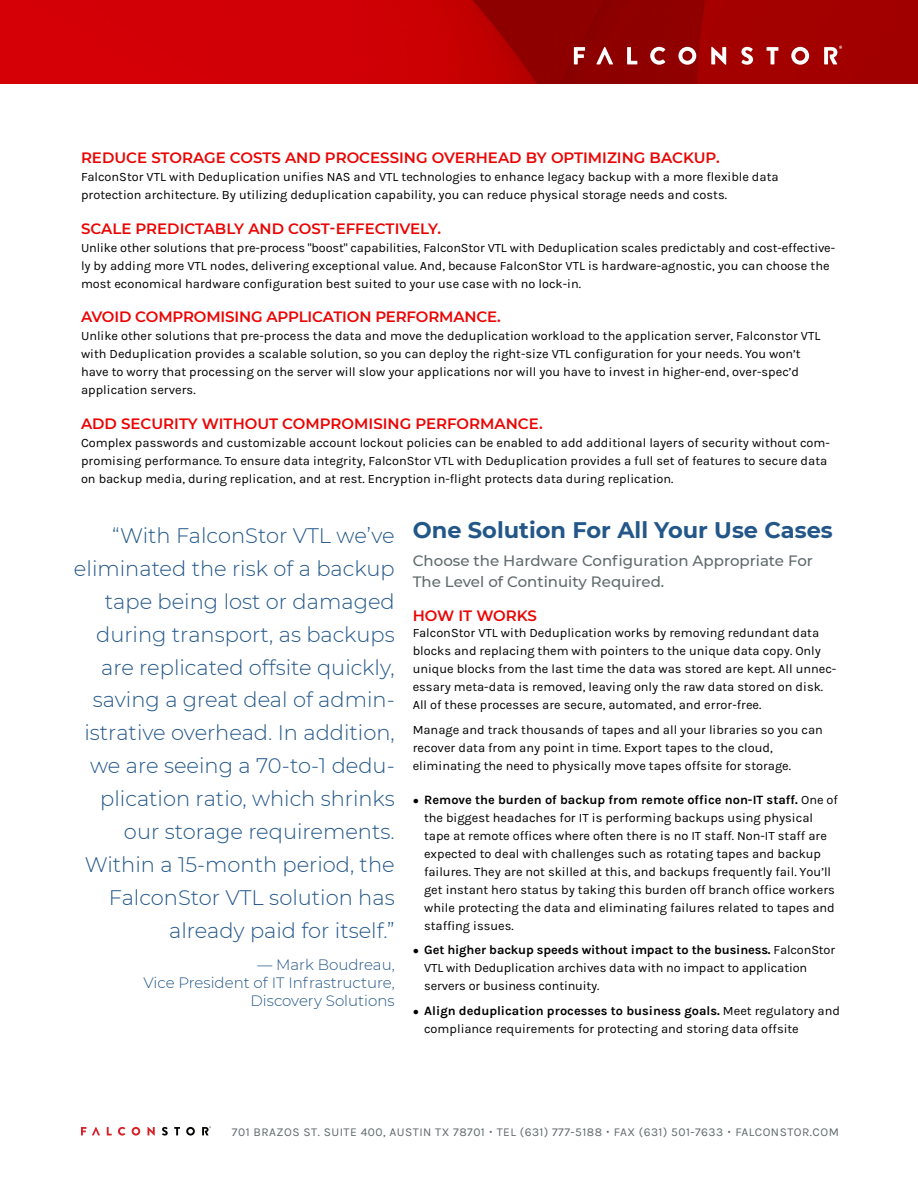
<style>
.page{position:relative;width:918px;height:1188px;background:#fff}
.page>*{position:absolute;margin:0;border:0;box-sizing:border-box;transform-origin:0 0}
.Body_copy{font:700 22.5px "Montserrat";color:#235789}
.Pull_Quote{font:300 21px/33px "Montserrat";color:#235789;text-align:right}
.paragraph_header{font:600 15px "Montserrat";color:#ea0403}
.Body_copy-2{font:500 15px/21px "Montserrat";color:#606a6c}
.Pull_Quote_author{font:300 15px/18px "Montserrat";color:#235789;text-align:right}
.Body_copy-3{font:600 15px "Montserrat";color:#ea0403}
.Body_copy-4{font:12.75px/18px "Karla";color:#000}
.t1{font:12px "Karla";letter-spacing:.04em;color:#606a6c}
.s1{font-family:"Arial";font-size:10.5px}
.s2{font-weight:700}
.s3{font-family:"Raleway"}
</style>
<div class="page">
<img style="left:0;top:0;width:918px;height:83px">
<svg style="left:574px;top:47px;width:11px;height:17px"></svg>
<svg style="left:627px;top:47px;width:10px;height:17px"></svg>
<svg style="left:650px;top:47px;width:15px;height:18px"></svg>
<svg style="left:678px;top:47px;width:18px;height:18px"></svg>
<svg style="left:711px;top:47px;width:15px;height:18px"></svg>
<svg style="left:741px;top:47px;width:12px;height:18px"></svg>
<svg style="left:767px;top:47px;width:11px;height:17px"></svg>
<svg style="left:791px;top:47px;width:18px;height:18px"></svg>
<svg style="left:596px;top:47px;width:17px;height:17px"></svg>
<svg style="left:824px;top:46px;width:18px;height:18px"></svg>
<svg style="left:81px;top:1127px;width:5px;height:8px"></svg>
<svg style="left:107px;top:1127px;width:5px;height:8px"></svg>
<svg style="left:118px;top:1127px;width:7px;height:9px"></svg>
<svg style="left:132px;top:1127px;width:8px;height:9px"></svg>
<svg style="left:148px;top:1127px;width:7px;height:9px"></svg>
<svg style="left:162px;top:1127px;width:6px;height:9px"></svg>
<svg style="left:174px;top:1127px;width:6px;height:8px"></svg>
<svg style="left:186px;top:1127px;width:9px;height:9px"></svg>
<svg style="left:92px;top:1127px;width:8px;height:8px"></svg>
<svg style="left:202px;top:1126px;width:9px;height:9px"></svg>
<p class="paragraph_header" style="left:81px;top:147px;width:640px">REDUCE STORAGE COSTS AND PROCESSING OVERHEAD BY OPTIMIZING BACKUP.</p>
<p class="Body_copy-4" style="left:81px;top:168px;width:699px">FalconStor VTL with Deduplication unifies NAS and VTL technologies to enhance legacy backup with a more flexible data protection architecture. By utilizing deduplication capability, you can reduce physical storage needs and costs.</p>
<p class="paragraph_header" style="left:81px;top:218px;width:362px">SCALE PREDICTABLY AND COST-EFFECTIVELY.</p>
<p class="Body_copy-4" style="left:81px;top:238px;width:756px">Unlike other solutions that pre-process "boost" capabilities, FalconStor VTL with Deduplication scales predictably and cost-effective&shy;ly by adding more VTL nodes, delivering exceptional value. And, because FalconStor VTL is hardware-agnostic, you can choose the most economical hardware configuration best suited to your use case with no lock-in.</p>
<p class="paragraph_header" style="left:81px;top:306px;width:421px">AVOID COMPROMISING APPLICATION PERFORMANCE.</p>
<p class="Body_copy-4" style="left:81px;top:327px;width:741px">Unlike other solutions that pre-process the data and move the deduplication workload to the application server, Falconstor VTL with Deduplication provides a scalable solution, so you can deploy the right-size VTL configuration for your needs. You won’t have to worry that processing on the server will slow your applications nor will you have to invest in higher-end, over-spec’d application servers.</p>
<p class="paragraph_header" style="left:81px;top:413px;width:463px">ADD SECURITY WITHOUT COMPROMISING PERFORMANCE.</p>
<p class="Body_copy-4" style="left:81px;top:433px;width:750px">Complex passwords and customizable account lockout policies can be enabled to add additional layers of security without com&shy;promising performance. To ensure data integrity, FalconStor VTL with Deduplication provides a full set of features to secure data on backup media, during replication, and at rest. Encryption in-flight protects data during replication.</p>
<p class="Body_copy" style="left:413px;top:514px;width:422px">One Solution For All Your Use Cases</p>
<p class="Body_copy-2" style="left:413px;top:549px;width:402px">Choose the Hardware Configuration Appropriate For<br>The Level of Continuity Required.</p>
<p class="Body_copy-3" style="left:413px;top:605px;width:126px">HOW IT WORKS</p>
<p class="Body_copy-4" style="left:413px;top:624px;width:425px">FalconStor VTL with Deduplication works by removing redundant data blocks and replacing them with pointers to the unique data copy. Only unique blocks from the last time the data was stored are kept. All unnec&shy;essary meta-data is removed, leaving only the raw data stored on disk.<br>All of these processes are secure, automated, and error-free.</p>
<p class="Body_copy-4" style="left:413px;top:721px;width:412px">Manage and track thousands of tapes and all your libraries so you can recover data from any point in time. Export tapes to the cloud, eliminating the need to physically move tapes offsite for storage.</p>
<p class="Body_copy-4" style="left:424px;top:791px;width:415px;text-indent:-11px"><span class="s1">●</span> <span class="s2">Remove the burden of backup from remote office non-IT staff.</span> One of the biggest headaches for IT is performing backups using physical tape at remote offices where often there is no IT staff. Non-IT staff are expected to deal with challenges such as rotating tapes and backup failures. They are not skilled at this, and backups frequently fail. You’ll get instant hero status by taking this burden off branch office workers while protecting the data and eliminating failures related to tapes and staffing issues.</p>
<p class="Body_copy-4" style="left:424px;top:941px;width:413px;text-indent:-11px"><span class="s1">●</span> <span class="s2">Get higher backup speeds without impact to the business.</span> FalconStor<br>VTL with Deduplication archives data with no impact to application servers or business continuity.</p>
<p class="Body_copy-4" style="left:424px;top:1002px;width:417px;text-indent:-11px"><span class="s1">●</span> <span class="s2">Align deduplication processes to business goals.</span> Meet regulatory and compliance requirements for protecting and storing data offsite</p>
<p class="Pull_Quote" style="left:74px;top:518px;width:322px">“With FalconStor VTL we’ve eliminated the risk of a backup tape being lost or damaged during transport, as backups are replicated offsite quickly, saving a great deal of admin&shy;istrative overhead. In addition, we are seeing a 70-to-1 dedu&shy;plication ratio, which shrinks our storage requirements.<br>Within a 15-month period, the<br>FalconStor VTL solution has already paid for itself.”</p>
<p class="Pull_Quote_author" style="left:144px;top:955px;width:253px">— Mark Boudreau,<br>Vice President of IT Infrastructure,<br>Discovery Solutions</p>
<p class="t1" style="left:232px;top:1125px;width:608px">701 BRAZOS ST. SUITE 400, AUSTIN TX 78701 <span class="s3">•</span> TEL (631) 777-5188 <span class="s3">•</span> FAX (631) 501-7633 <span class="s3">•</span> FALCONSTOR.COM</p>
</div>
